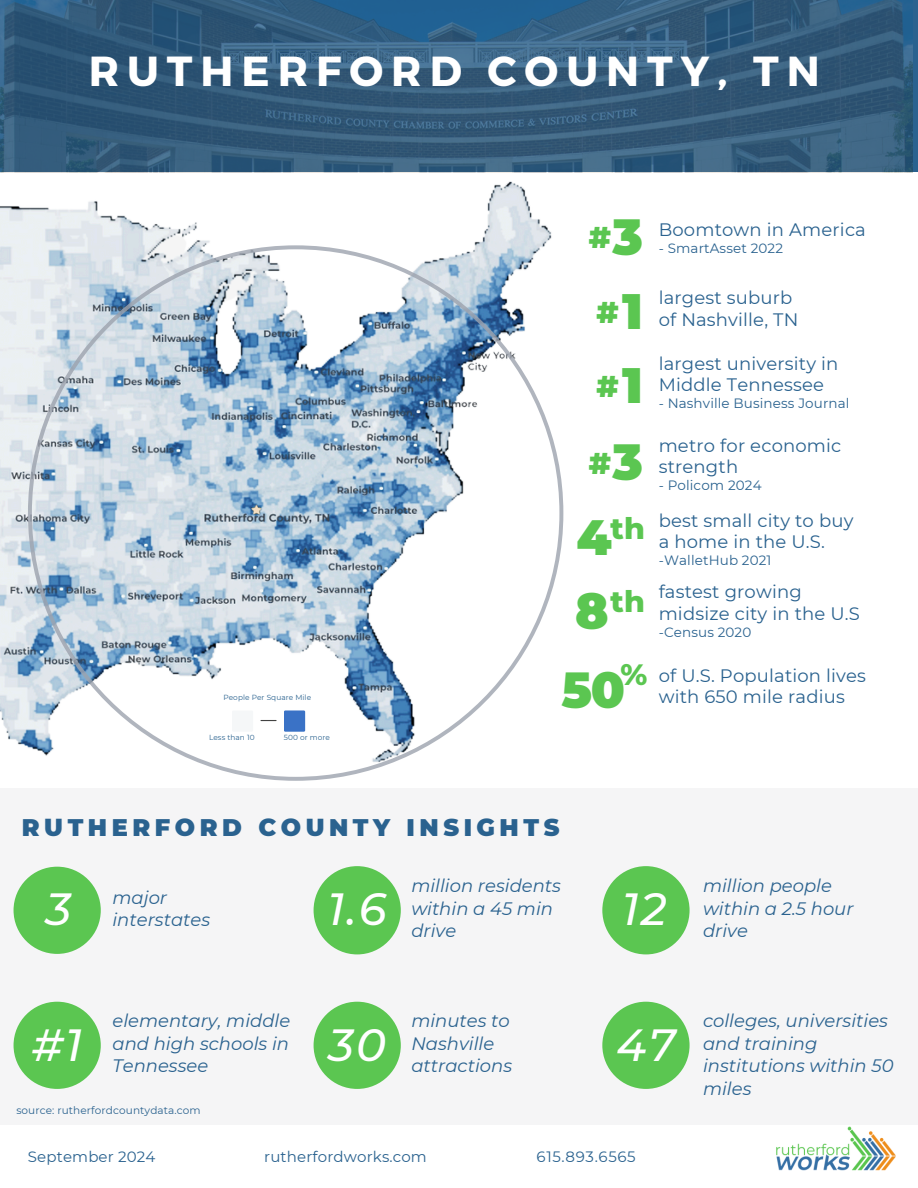
<style>
.page{position:relative;width:918px;height:1188px;background:#fff}
.page>*{position:absolute;margin:0;border:0;box-sizing:border-box;transform-origin:0 0}
.t1{font:900 49.65px "Montserrat";color:#5bc651}
.t2{font:900 49.5px "Montserrat";color:#5bc651}
.t3{font:italic 500 45px "Montserrat";color:#fff}
.t4{font:700 42px "Montserrat";letter-spacing:.19em;color:#fff}
.t5{font:800 30px "Montserrat";color:#5bc651}
.t6{font:900 30px "Montserrat";color:#5bc651}
.t7{font:900 24px "Montserrat";letter-spacing:.19em;color:#2a628f}
.t8{font:italic 18px/22.5px "Montserrat";color:#2a628f}
.t9{font:18px/21.3px "Montserrat";letter-spacing:.01em;color:#2a628f}
.t10{font:15px "Montserrat";letter-spacing:.01em;color:#2a628f}
.t11{font:15px "Montserrat";letter-spacing:.045em;color:#2a628f}
.t12{font:13.5px "Montserrat";letter-spacing:.01em;color:#2a628f}
.t13{font:10.5px "Montserrat";letter-spacing:.01em;color:#2a628f}
.t14{font:7.35px "Montserrat";letter-spacing:.01em;color:#2a628f}
</style>
<div class="page">
<img style="left:0;top:181px;width:552px;height:566px">
<img style="left:0;top:0;width:912px;height:173px">
<img style="left:776px;top:1126px;width:120px;height:45px">
<div style="left:0;top:789px;width:918px;height:336px;background:#f5f5f6"></div>
<div style="left:14px;top:867px;width:87px;height:87px;background:#5bc651;border-radius:50%"></div>
<div style="left:314px;top:1002px;width:87px;height:87px;background:#5bc651;border-radius:50%"></div>
<div style="left:314px;top:866px;width:87px;height:88px;background:#5bc651;border-radius:50%"></div>
<div style="left:602px;top:866px;width:88px;height:88px;background:#5bc651;border-radius:50%"></div>
<div style="left:14px;top:1002px;width:87px;height:87px;background:#5bc651;border-radius:50%"></div>
<div style="left:602px;top:1002px;width:88px;height:87px;background:#5bc651;border-radius:50%"></div>
<svg style="left:28px;top:245px;width:535px;height:536px"></svg>
<p class="t4" style="left:89px;top:44px;width:733px">RUTHERFORD COUNTY, TN</p>
<p class="t14" style="left:223px;top:693px;width:89px">People Per Square Mile</p>
<h4 class="t14" style="left:209px;top:733px;width:47px">Less than 10</h4>
<p class="t14" style="left:284px;top:733px;width:48px">500 or more</p>
<p class="t6" style="left:589px;top:219px;width:24px">#</p>
<h4 class="t1" style="left:612px;top:206px;width:32px">3</h4>
<p class="t6" style="left:596px;top:294px;width:24px">#</p>
<h4 class="t1" style="left:622px;top:281px;width:22px">1</h4>
<h4 class="t1" style="left:622px;top:355px;width:22px">1</h4>
<p class="t6" style="left:596px;top:368px;width:24px">#</p>
<h4 class="t1" style="left:612px;top:432px;width:32px">3</h4>
<h5 class="t6" style="left:589px;top:445px;width:24px">#</h5>
<h3 class="t5" style="left:611px;top:510px;width:36px">th</h3>
<h4 class="t2" style="left:577px;top:507px;width:37px">4</h4>
<h1 class="t5" style="left:611px;top:583px;width:36px">th</h1>
<h4 class="t2" style="left:575px;top:581px;width:35px">8</h4>
<h1 class="t5" style="left:621px;top:656px;width:28px">%</h1>
<h4 class="t2" style="left:562px;top:660px;width:65px">50</h4>
<h2 class="t9" style="left:659px;top:219px;width:209px">Boomtown in America</h2>
<h2 class="t12" style="left:659px;top:240px;width:126px">- SmartAsset 2022</h2>
<h2 class="t9" style="left:659px;top:287px;width:135px">largest suburb</h2>
<h2 class="t9" style="left:659px;top:309px;width:141px">of Nashville, TN</h2>
<p class="t9" style="left:659px;top:353px;width:181px">largest university in<br>Middle Tennessee</p>
<p class="t12" style="left:659px;top:395px;width:192px">- Nashville Business Journal</p>
<h6 class="t9" style="left:659px;top:434px;width:184px">metro for economic strength</h6>
<h6 class="t12" style="left:659px;top:477px;width:104px">- Policom 2024</h6>
<p class="t9" style="left:659px;top:509px;width:196px">best small city to buy a home in the U.S.</p>
<p class="t12" style="left:659px;top:552px;width:114px">-WalletHub 2021</p>
<p class="t9" style="left:659px;top:581px;width:203px">fastest growing midsize city in the U.S</p>
<p class="t12" style="left:659px;top:624px;width:94px">-Census 2020</p>
<p class="t9" style="left:659px;top:664px;width:209px">of U.S. Population lives</p>
<p class="t9" style="left:659px;top:686px;width:188px">with 650 mile radius</p>
<p class="t7" style="left:22px;top:813px;width:539px">RUTHERFORD COUNTY INSIGHTS</p>
<p class="t3" style="left:46px;top:882px;width:27px">3</p>
<p class="t8" style="left:112px;top:886px;width:99px">major interstates</p>
<p class="t3" style="left:328px;top:882px;width:60px">1.6</p>
<p class="t8" style="left:411px;top:875px;width:151px">million residents within a 45 min drive</p>
<p class="t3" style="left:622px;top:882px;width:46px">12</p>
<h4 class="t8" style="left:703px;top:875px;width:152px">million people within a 2.5 hour drive</h4>
<p class="t3" style="left:32px;top:1017px;width:52px">#1</p>
<p class="t8" style="left:112px;top:1010px;width:179px;text-align:justify">elementary, middle and high schools in Tennessee</p>
<h4 class="t13" style="left:16px;top:1104px;width:186px">source: rutherfordcountydata.com</h4>
<p class="t3" style="left:328px;top:1017px;width:59px">30</p>
<p class="t8" style="left:411px;top:1010px;width:100px">minutes to<br>Nashville</p>
<p class="t8" style="left:411px;top:1055px;width:102px">attractions</p>
<p class="t3" style="left:616px;top:1017px;width:61px">47</p>
<h4 class="t10" style="left:28px;top:1147px;width:129px">September 2024</h4>
<p class="t10" style="left:264px;top:1147px;width:164px">rutherfordworks.com</p>
<h4 class="t11" style="left:537px;top:1147px;width:101px">615.893.6565</h4>
<h4 class="t8" style="left:703px;top:1010px;width:192px">colleges, universities and training institutions within 50 miles</h4>
</div>
